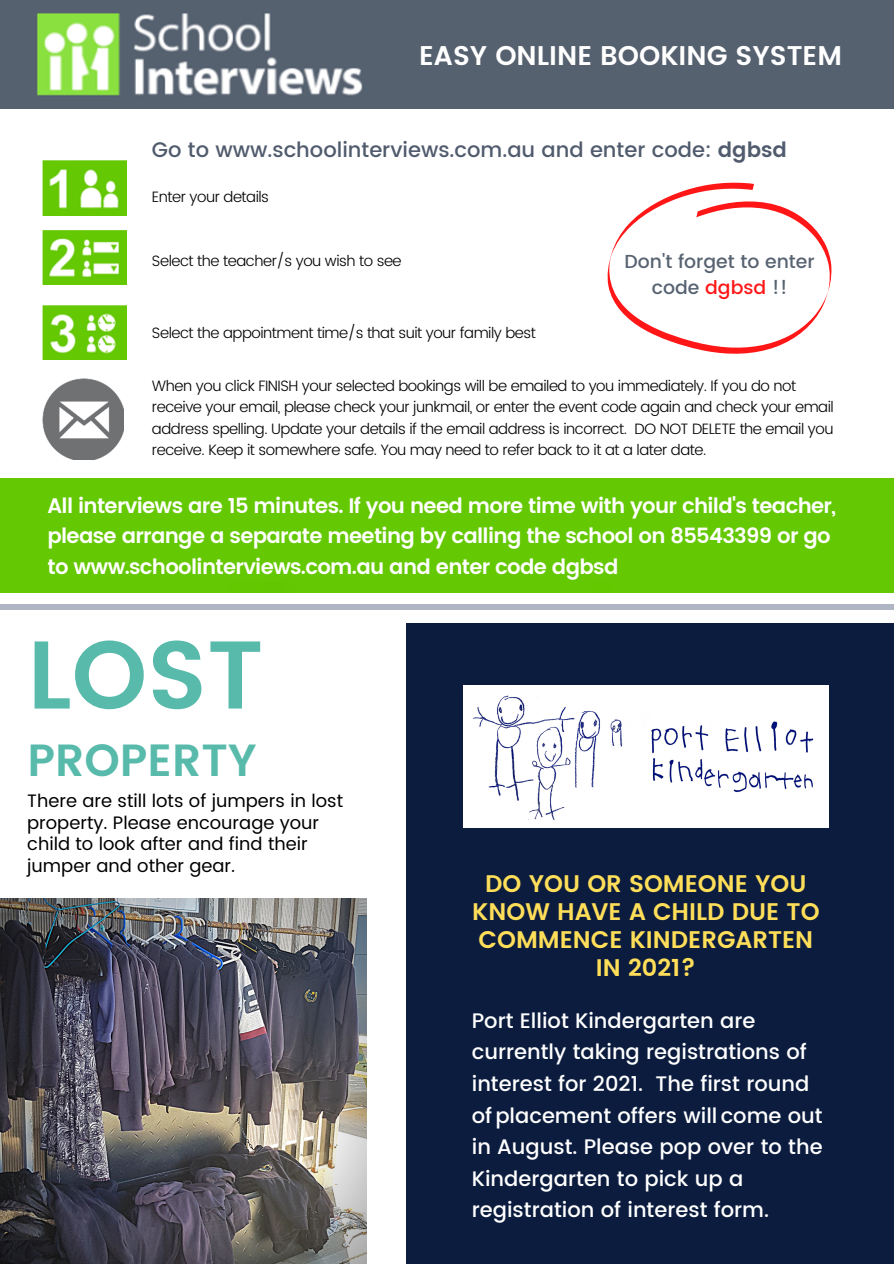
<style>
.page{position:relative;width:894px;height:1264px;background:#fff}
.page>*{position:absolute;margin:0;border:0;box-sizing:border-box;transform-origin:0 0}
.t1{font:600 96.15px "Poppins";color:#58baab}
.t2{font:600 45px "Poppins";color:#58baab}
.t3{font:600 27px "Poppins";color:#fff}
.t4{font:600 24px/28.2px "Poppins";color:#ffde59;text-align:center}
.t5{font:500 21px/31.5px "Poppins";color:#fff}
.t6{font:600 21px/30.5px "Poppins";letter-spacing:-.03em;color:#fff}
.t7{font:500 21px "Poppins";color:#505b6d}
.t8{font:500 18.75px/26.2px "Poppins";color:#586372;text-align:center}
.t9{font:18px/21.5px "Poppins";color:#000}
.t10{font:300 15px/21.5px "Poppins";letter-spacing:-.03em;color:#000}
.s1{font-weight:600}
.s2{color:#ff1616}
</style>
<div class="page">
<img style="left:30px;top:0;width:337px;height:108px">
<img style="left:43px;top:161px;width:83px;height:54px">
<img style="left:43px;top:230px;width:83px;height:54px">
<img style="left:43px;top:305px;width:83px;height:54px">
<img style="left:43px;top:378px;width:81px;height:81px">
<div style="left:0;top:478px;width:893px;height:114px;background:#64c802"></div>
<div style="left:0;top:604px;width:893px;height:51px;background:#afb5c2"></div>
<div style="left:0;top:609px;width:893px;height:51px;background:#fff"></div>
<div style="left:406px;top:623px;width:487px;height:640px;background:#0b1c3e"></div>
<img style="left:463px;top:685px;width:365px;height:142px">
<img style="left:1px;top:898px;width:365px;height:365px">
<div style="left:367px;top:0;width:526px;height:108px;background:#566170"></div>
<div style="left:0;top:0;width:30px;height:108px;background:#566170"></div>
<svg style="left:607px;top:182px;width:225px;height:172px"></svg>
<h3 class="t3" style="left:419px;top:39px;width:424px">EASY ONLINE BOOKING SYSTEM</h3>
<h3 class="t7" style="left:152px;top:137px;width:636px">Go to www.schoolinterviews.com.au and enter code: <span class="s1">dgbsd</span></h3>
<p class="t10" style="left:152px;top:186px;width:119px">Enter your details</p>
<p class="t10" style="left:152px;top:249px;width:251px">Select the teacher/s you wish to see</p>
<p class="t8" style="left:624px;top:248px;width:192px">Don't forget to enter code <span class="s2">dgbsd</span> !!</p>
<p class="t10" style="left:152px;top:322px;width:385px">Select the appointment time/s that suit your family best</p>
<p class="t10" style="left:152px;top:375px;width:683px">When you click FINISH your selected bookings will be emailed to you immediately. If you do not receive your email, please check your junkmail, or enter the event code again and check your email address spelling. Update your details if the email address is incorrect. DO NOT DELETE the email you receive. Keep it somewhere safe. You may need to refer back to it at a later date.</p>
<h3 class="t6" style="left:47px;top:490px;width:789px">All interviews are 15 minutes. If you need more time with your child's teacher, please arrange a separate meeting by calling the school on 85543399 or go to www.schoolinterviews.com.au and enter code dgbsd</h3>
<h1 class="t1" style="left:27px;top:619px;width:237px">LOST</h1>
<h2 class="t2" style="left:27px;top:734px;width:231px">PROPERTY</h2>
<p class="t9" style="left:27px;top:790px;width:317px">There are still lots of jumpers in lost property. Please encourage your child to look after and find their jumper and other gear.</p>
<h3 class="t4" style="left:472px;top:869px;width:349px">DO YOU OR SOMEONE YOU<br>KNOW HAVE A CHILD DUE TO<br>COMMENCE KINDERGARTEN<br>IN 2021?</h3>
<h3 class="t5" style="left:471px;top:1004px;width:352px">Port Elliot Kindergarten are currently taking registrations of interest for 2021. The first round ofplacement offers willcome out in August. Please pop over to the<br>Kindergarten to pick up a registration of interest form.</h3>
</div>
